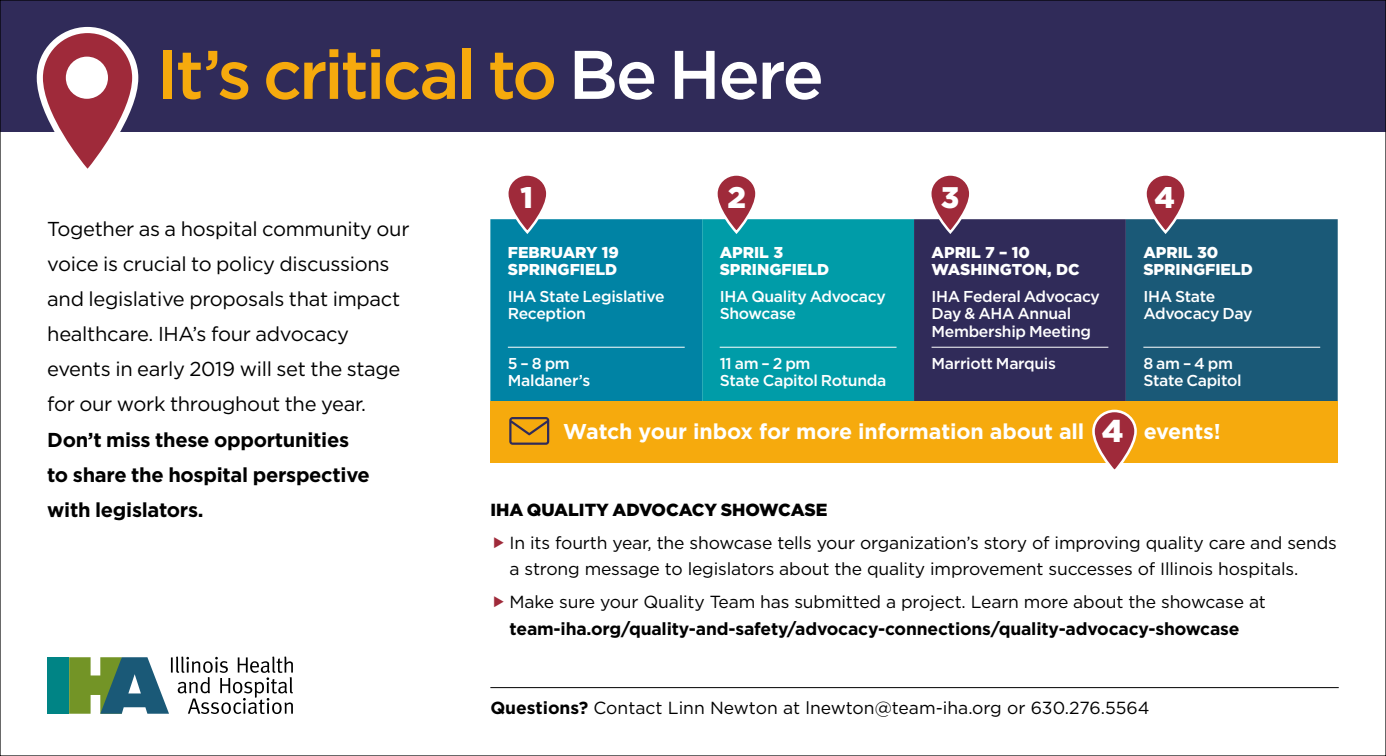
<style>
.page{position:relative;width:1386px;height:756px;background:#fff}
.page>*{position:absolute;margin:0;border:0;box-sizing:border-box;transform-origin:0 0}
.t1{font:500 68.6px "Gotham";letter-spacing:-.045em;color:#f6aa0d}
.t2{font:900 29.75px "Gotham";color:#fff}
.t3{font:700 21.35px "Gotham";letter-spacing:-.005em;color:#fff}
.t4{font:20.12px/35px "Gotham";letter-spacing:-.015em;color:#000}
.t5{font:700 20.12px/35px "Gotham";letter-spacing:-.015em;color:#000}
.t6{font:17.5px/26.2px "Gotham";letter-spacing:-.01em;color:#000}
.t7{font:700 17.5px "Gotham";letter-spacing:-.01em;color:#000}
.t8{font:900 17.5px "Gotham";color:#000}
.t9{font:500 15.75px/17.5px "Gotham";letter-spacing:-.02em;color:#fff}
.t10{font:900 15.75px/17.5px "Gotham";color:#fff}
.s1{color:#fff}
.s2{font-weight:900;font-size:31.5px}
.s3{font-weight:700}
</style>
<div class="page">
<div style="left:0;top:0;width:1386px;height:131px;background:#302b59"></div>
<svg style="left:490px;top:219px;width:848px;height:183px;background:#146986"></svg>
<hr style="left:508px;top:347px;width:177px;height:1px;background:#fff">
<hr style="left:720px;top:347px;width:177px;height:1px;background:#fff">
<hr style="left:932px;top:347px;width:176px;height:1px;background:#fff">
<hr style="left:1143px;top:347px;width:177px;height:1px;background:#fff">
<svg style="left:507px;top:174px;width:40px;height:56px;background:#a55261"></svg>
<div style="left:506px;top:173px;width:43px;height:58px;border:2px solid #fff;border-radius:19px"></div>
<svg style="left:716px;top:174px;width:40px;height:56px;background:#a55461"></svg>
<div style="left:715px;top:173px;width:43px;height:58px;border:2px solid #fff;border-radius:19px"></div>
<svg style="left:930px;top:174px;width:40px;height:56px;background:#a84d5c"></svg>
<div style="left:929px;top:173px;width:43px;height:58px;border:2px solid #fff;border-radius:19px"></div>
<svg style="left:1146px;top:174px;width:40px;height:56px;background:#a6505e"></svg>
<div style="left:1144px;top:173px;width:43px;height:58px;border:2px solid #fff;border-radius:19px"></div>
<div style="left:490px;top:402px;width:848px;height:61px;background:#f6aa0d"></div>
<svg style="left:1094px;top:411px;width:42px;height:58px;background:#b14e4f"></svg>
<div style="left:1092px;top:410px;width:45px;height:61px;border:3px solid #fff;border-radius:20px"></div>
<hr style="left:490px;top:687px;width:849px;height:1px;background:#000">
<div style="left:47px;top:657px;width:22px;height:57px;background:#008485"></div>
<svg style="left:69px;top:657px;width:224px;height:57px"></svg>
<svg style="left:34px;top:26px;width:107px;height:143px"></svg>
<div style="left:66px;top:57px;width:42px;height:42px;background:#fff;border-radius:50%"></div>
<svg style="left:509px;top:417px;width:40px;height:28px"></svg>
<h1 class="t1" style="left:157px;top:30px;width:669px">It’s critical to <span class="s1">Be Here</span></h1>
<p class="t4" style="left:47px;top:211px;width:364px">Together as a hospital community our voice is crucial to policy discussions and legislative proposals that impact healthcare. IHA’s four advocacy events in early 2019 will set the stage for our work throughout the year.</p>
<p class="t5" style="left:47px;top:423px;width:324px">Don’t miss these opportunities to share the hospital perspective with legislators.</p>
<h2 class="t2" style="left:521px;top:177px;width:14px">1</h2>
<h2 class="t2" style="left:727px;top:177px;width:20px">2</h2>
<h2 class="t2" style="left:941px;top:177px;width:20px">3</h2>
<h2 class="t2" style="left:1154px;top:177px;width:22px">4</h2>
<p class="t10" style="left:508px;top:243px;width:113px">FEBRUARY 19<br>SPRINGFIELD</p>
<p class="t10" style="left:720px;top:243px;width:111px">APRIL 3<br>SPRINGFIELD</p>
<p class="t10" style="left:932px;top:243px;width:100px">APRIL 7 – 10<br>WASHINGTON</p>
<p class="t10" style="left:1047px;top:261px;width:21px">, DC</p>
<p class="t10" style="left:1143px;top:243px;width:76px">APRIL 30<br>SPRINGFIELD</p>
<p class="t9" style="left:508px;top:287px;width:158px">IHA State Legislative<br>Reception</p>
<p class="t9" style="left:720px;top:287px;width:168px">IHA Quality Advocacy<br>Showcase</p>
<p class="t9" style="left:932px;top:287px;width:170px">IHA Federal Advocacy<br>Day &amp; AHA Annual<br>Membership Meeting</p>
<p class="t9" style="left:1143px;top:287px;width:111px">IHA State<br>Advocacy Day</p>
<p class="t9" style="left:508px;top:354px;width:84px">5 – 8 pm<br>Maldaner’s</p>
<p class="t9" style="left:720px;top:354px;width:168px">11 am – 2 pm<br>State Capitol Rotunda</p>
<p class="t9" style="left:932px;top:354px;width:126px">Marriott Marquis</p>
<p class="t9" style="left:1143px;top:354px;width:100px">8 am – 4 pm<br>State Capitol</p>
<p class="t3" style="left:563px;top:417px;width:659px">Watch your inbox for more information about all <span class="s2">4</span> events!</p>
<p class="t8" style="left:490px;top:497px;width:12px">IHA</p>
<p class="t8" style="left:527px;top:497px;width:27px">QUALITY</p>
<p class="t8" style="left:613px;top:497px;width:15px">ADVOCACY</p>
<p class="t8" style="left:721px;top:497px;width:14px">SHO</p>
<p class="t8" style="left:759px;top:497px;width:32px">WCASE</p>
<p class="t6" style="left:510px;top:529px;width:829px">In its fourth year, the showcase tells your organization’s story of improving quality care and sends a strong message to legislators about the quality improvement successes of Illinois hospitals.</p>
<p class="t6" style="left:510px;top:589px;width:758px">Make sure your Quality Team has submitted a project. Learn more about the showcase at</p>
<p class="t7" style="left:510px;top:617px;width:731px">team-iha.org/quality-and-safety/advocacy-connections/quality-advocacy-showcase</p>
<p class="t6" style="left:490px;top:695px;width:661px"><span class="s3">Questions?</span> Contact Linn Newton at lnewton@team-iha.org or 630.276.5564</p>
</div>
